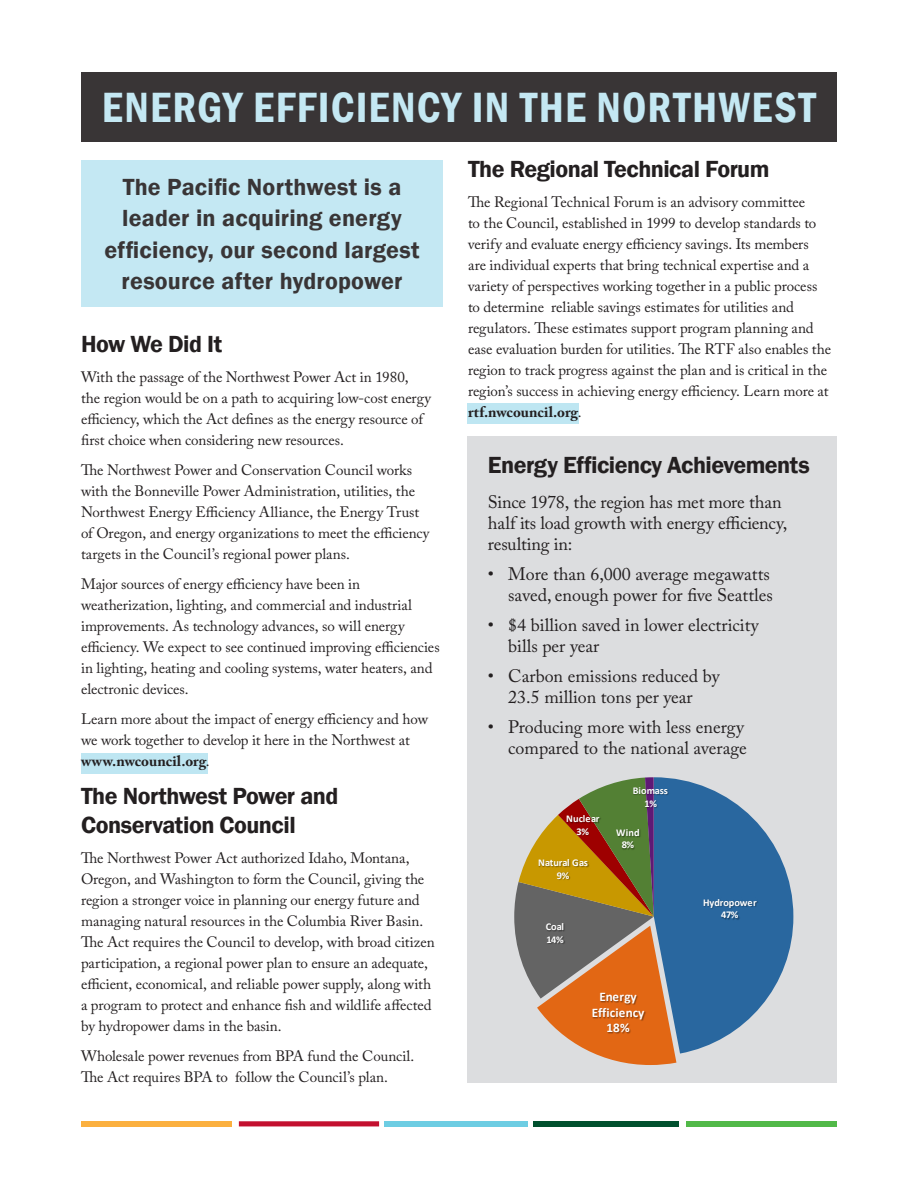
<style>
.page{position:relative;width:918px;height:1188px;background:#fff}
.page>*{position:absolute;margin:0;border:0;box-sizing:border-box;transform-origin:0 0}
.t1{font:600 condensed 43.5px "Franklin Gothic";letter-spacing:.035em;color:#bee6f2}
.head{font:600 24px/31.5px "Franklin Gothic";letter-spacing:-.005em;color:#231f20}
.head-2{font:600 24px "Franklin Gothic";letter-spacing:-.025em;color:#231f20}
.body{font:18px/21px "Adobe Caslon Pro";color:#231f20}
.body-2{font:15px/21px "Adobe Caslon Pro";letter-spacing:-.005em;color:#231f20}
.t2{font:700 13.2px/15.6px "Calibri";letter-spacing:.005em;color:#fff;text-align:center}
.t3{font:700 10.35px/12.5px "Calibri";letter-spacing:-.005em;color:#fff;text-align:center}
.s1{font-weight:700}
</style>
<div class="page">
<div style="left:468px;top:403px;width:111px;height:21px;background:#bee6f2"></div>
<div style="left:81px;top:753px;width:126px;height:20px;background:#bee6f2"></div>
<div style="left:81px;top:72px;width:756px;height:69px;background:#393536"></div>
<div style="left:81px;top:160px;width:362px;height:147px;background:#bee6f2"></div>
<div style="left:468px;top:436px;width:369px;height:647px;background:#dcdddf"></div>
<div style="left:81px;top:1121px;width:151px;height:5px;background:#fbb03f"></div>
<svg style="left:239px;top:1121px;width:140px;height:5px"></svg>
<div style="left:384px;top:1121px;width:144px;height:5px;background:#6dcde3"></div>
<div style="left:534px;top:1121px;width:145px;height:5px;background:#00502e"></div>
<div style="left:686px;top:1121px;width:151px;height:5px;background:#51b948"></div>
<svg style="left:514px;top:777px;width:280px;height:288px"></svg>
<h1 class="t1" style="left:102px;top:78px;width:715px">ENERGY EFFICIENCY IN THE NORTHWEST</h1>
<h2 class="head" style="left:105px;top:171px;width:317px;text-align:center">The Pacific Northwest is a leader in acquiring energy efficiency, our second largest resource after hydropower</h2>
<p class="head" style="left:81px;top:329px;width:143px">How We Did It</p>
<p class="body-2" style="left:81px;top:366px;width:352px">With the passage of the Northwest Power Act in 1980, the region would be on a path to acquiring low-cost energy efficiency, which the Act defines as the energy resource of first choice when considering new resources.</p>
<p class="body-2" style="left:81px;top:459px;width:350px">The Northwest Power and Conservation Council works with the Bonneville Power Administration, utilities, the Northwest Energy Efficiency Alliance, the Energy Trust of Oregon, and energy organizations to meet the efficiency targets in the Council’s regional power plans.</p>
<p class="body-2" style="left:81px;top:573px;width:360px">Major sources of energy efficiency have been in weatherization, lighting, and commercial and industrial improvements. As technology advances, so will energy efficiency. We expect to see continued improving efficiencies in lighting, heating and cooling systems, water heaters, and electronic devices.</p>
<p class="body-2" style="left:81px;top:708px;width:349px">Learn more about the impact of energy efficiency and how we work together to develop it here in the Northwest at <span class="s1">www.nwcouncil.org</span>.</p>
<p class="head" style="left:81px;top:782px;width:259px;line-height:28.8px">The Northwest Power and<br>Conservation Council</p>
<p class="body-2" style="left:81px;top:847px;width:355px">The Northwest Power Act authorized Idaho, Montana, Oregon, and Washington to form the Council, giving the region a stronger voice in planning our energy future and managing natural resources in the Columbia River Basin.<br>The Act requires the Council to develop, with broad citizen participation, a regional power plan to ensure an adequate, efficient, economical, and reliable power supply, along with a program to protect and enhance fish and wildlife affected by hydropower dams in the basin.</p>
<p class="body-2" style="left:81px;top:1045px;width:335px">Wholesale power revenues from BPA fund the Council.<br>The Act requires BPA to follow the Council’s plan.</p>
<p class="head-2" style="left:468px;top:154px;width:303px">The Regional Technical Forum</p>
<p class="body-2" style="left:468px;top:191px;width:365px">The Regional Technical Forum is an advisory committee<br>to the Council, established in 1999 to develop standards to verify and evaluate energy efficiency savings. Its members<br>are individual experts that bring technical expertise and a variety of perspectives working together in a public process to determine reliable savings estimates for utilities and regulators. These estimates support program planning and ease evaluation burden for utilities. The RTF also enables the region to track progress against the plan and is critical in the region’s success in achieving energy efficiency. Learn more at <span class="s1">rtf.nwcouncil.org</span>.</p>
<p class="head" style="left:488px;top:450px;width:323px">Energy Efficiency Achievements</p>
<p class="body" style="left:488px;top:491px;width:301px">Since 1978, the region has met more than half its load growth with energy efficiency, resulting in:</p>
<p class="body" style="left:488px;top:563px;width:286px;text-align:right">• More than 6,000 average megawatts saved, enough power for five Seattles</p>
<p class="body" style="left:508px;top:614px;width:252px;text-indent:-20px">• $4 billion saved in lower electricity bills per year</p>
<p class="body" style="left:488px;top:665px;width:233px;text-align:center">• Carbon emissions reduced by<br>23.5 million tons per year</p>
<p class="body" style="left:488px;top:716px;width:260px;text-align:right">• Producing more with less energy compared to the national average</p>
<p class="t3" style="left:566px;top:813px;width:35px">Nuclear<br>3%</p>
<p class="t3" style="left:538px;top:856px;width:51px">Natural Gas<br>9%</p>
<p class="t3" style="left:633px;top:785px;width:37px">Biomass<br>1%</p>
<p class="t3" style="left:616px;top:826px;width:25px">Wind<br>8%</p>
<p class="t3" style="left:546px;top:921px;width:20px;text-align:left">Coal<br>14%</p>
<p class="t2" style="left:592px;top:989px;width:54px">Energy<br>Efficiency<br>18%</p>
<p class="t3" style="left:703px;top:896px;width:55px">Hydropower<br>47%</p>
</div>
